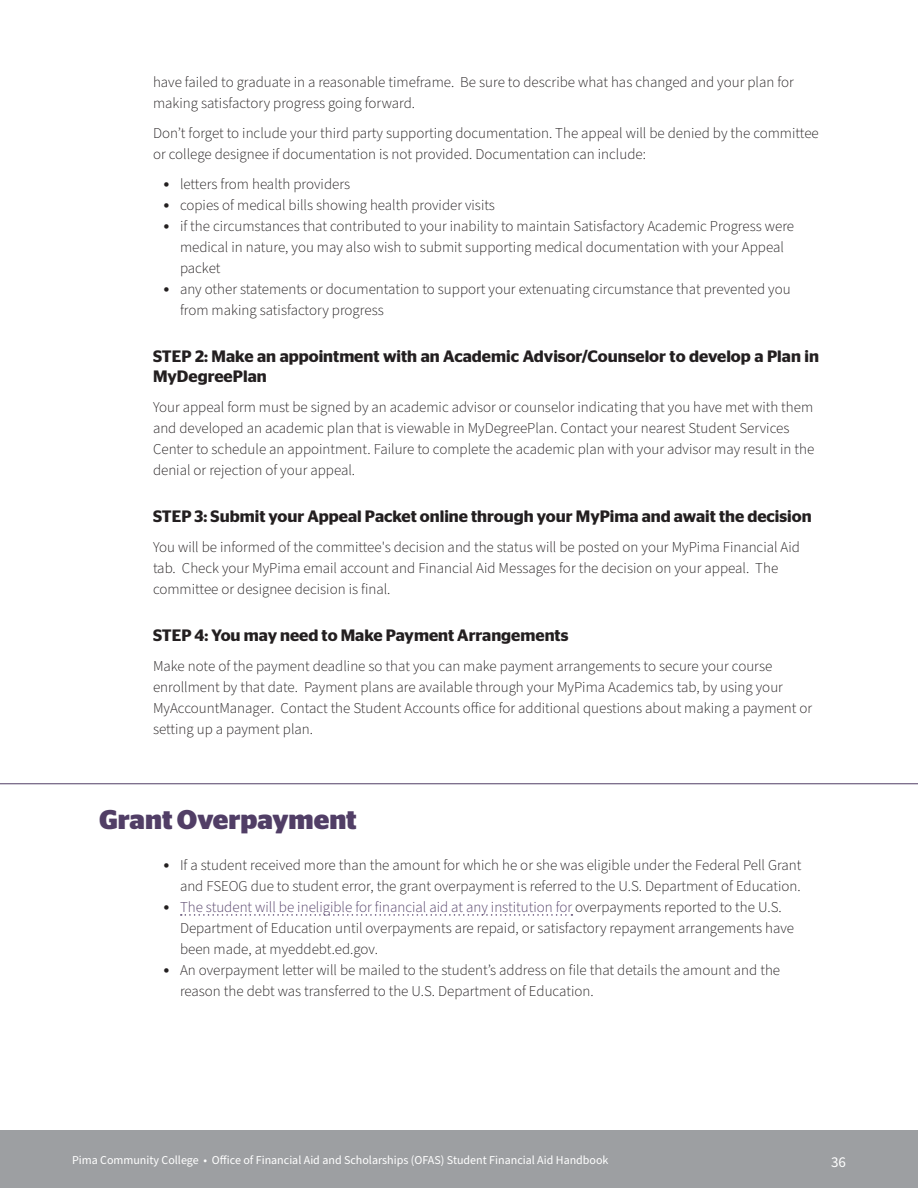
<style>
.page{position:relative;width:918px;height:1188px;background:#fff}
.page>*{position:absolute;margin:0;border:0;box-sizing:border-box;transform-origin:0 0}
.Heading_1{font:700 27px "Stag Sans";color:#513e66}
.Heading_4{font:600 16.5px/19.8px "Stag Sans";color:#231f20}
.Normal_Text{font:300 15px/21px "Source Sans Pro";color:#231f20}
.t1{font:15px "Source Sans Pro";color:#fff}
.t2{font:12px "Source Sans Pro";color:#fff}
.s1{font-family:"Lato"}
.s2{color:#513e66}
</style>
<div class="page">
<div style="left:0;top:1130px;width:918px;height:58px;background:#9d9fa2"></div>
<hr style="left:0;top:784px;width:918px;height:1px;background:#513e66">
<svg style="left:181px;top:914px;width:391px;height:2px"></svg>
<p class="Normal_Text" style="left:153px;top:72px;width:642px">have failed to graduate in a reasonable timeframe. Be sure to describe what has changed and your plan for making satisfactory progress going forward.</p>
<p class="Normal_Text" style="left:153px;top:123px;width:667px">Don’t forget to include your third party supporting documentation. The appeal will be denied by the committee or college designee if documentation is not provided. Documentation can include:</p>
<p class="Normal_Text" style="left:162px;top:174px;width:190px"><span class="s1">•</span> letters from health providers</p>
<p class="Normal_Text" style="left:162px;top:195px;width:334px"><span class="s1">•</span> copies of medical bills showing health provider visits</p>
<p class="Normal_Text" style="left:180px;top:216px;width:616px;text-indent:-18px"><span class="s1">•</span> if the circumstances that contributed to your inability to maintain Satisfactory Academic Progress were medical in nature, you may also wish to submit supporting medical documentation with your Appeal packet</p>
<p class="Normal_Text" style="left:180px;top:279px;width:612px;text-indent:-18px"><span class="s1">•</span> any other statements or documentation to support your extenuating circumstance that prevented you from making satisfactory progress</p>
<p class="Heading_4" style="left:153px;top:346px;width:668px">STEP 2: Make an appointment with an Academic Advisor/Counselor to develop a Plan in<br>MyDegreePlan</p>
<p class="Normal_Text" style="left:153px;top:397px;width:663px">Your appeal form must be signed by an academic advisor or counselor indicating that you have met with them and developed an academic plan that is viewable in MyDegreePlan. Contact your nearest Student Services Center to schedule an appointment. Failure to complete the academic plan with your advisor may result in the denial or rejection of your appeal.</p>
<p class="Heading_4" style="left:153px;top:506px;width:660px">STEP 3: Submit your Appeal Packet online through your MyPima and await the decision</p>
<p class="Normal_Text" style="left:153px;top:537px;width:649px">You will be informed of the committee's decision and the status will be posted on your MyPima Financial Aid tab. Check your MyPima email account and Financial Aid Messages for the decision on your appeal. The committee or designee decision is final.</p>
<p class="Heading_4" style="left:153px;top:625px;width:417px">STEP 4: You may need to Make Payment Arrangements</p>
<p class="Normal_Text" style="left:153px;top:656px;width:661px">Make note of the payment deadline so that you can make payment arrangements to secure your course enrollment by that date. Payment plans are available through your MyPima Academics tab, by using your MyAccountManager. Contact the Student Accounts office for additional questions about making a payment or setting up a payment plan.</p>
<p class="Heading_1" style="left:99px;top:804px;width:259px">Grant Overpayment</p>
<p class="Normal_Text" style="left:162px;top:855px;width:641px;text-align:right"><span class="s1">•</span> If a student received more than the amount for which he or she was eligible under the Federal Pell Grant and FSEOG due to student error, the grant overpayment is referred to the U.S. Department of Education.</p>
<p class="Normal_Text" style="left:180px;top:897px;width:616px;text-indent:-18px"><span class="s1">•</span> <span class="s2">The student will be ineligible for financial aid at any institution for</span> overpayments reported to the U.S.<br>Department of Education until overpayments are repaid, or satisfactory repayment arrangements have been made, at myeddebt.ed.gov.</p>
<p class="Normal_Text" style="left:180px;top:960px;width:602px;text-indent:-18px"><span class="s1">•</span> An overpayment letter will be mailed to the student’s address on file that details the amount and the reason the debt was transferred to the U.S. Department of Education.</p>
<p class="t2" style="left:72px;top:1152px;width:538px">Pima Community College • Office of Financial Aid and Scholarships (OFAS) Student Financial Aid Handbook</p>
<p class="t1" style="left:831px;top:1152px;width:16px">36</p>
</div>
